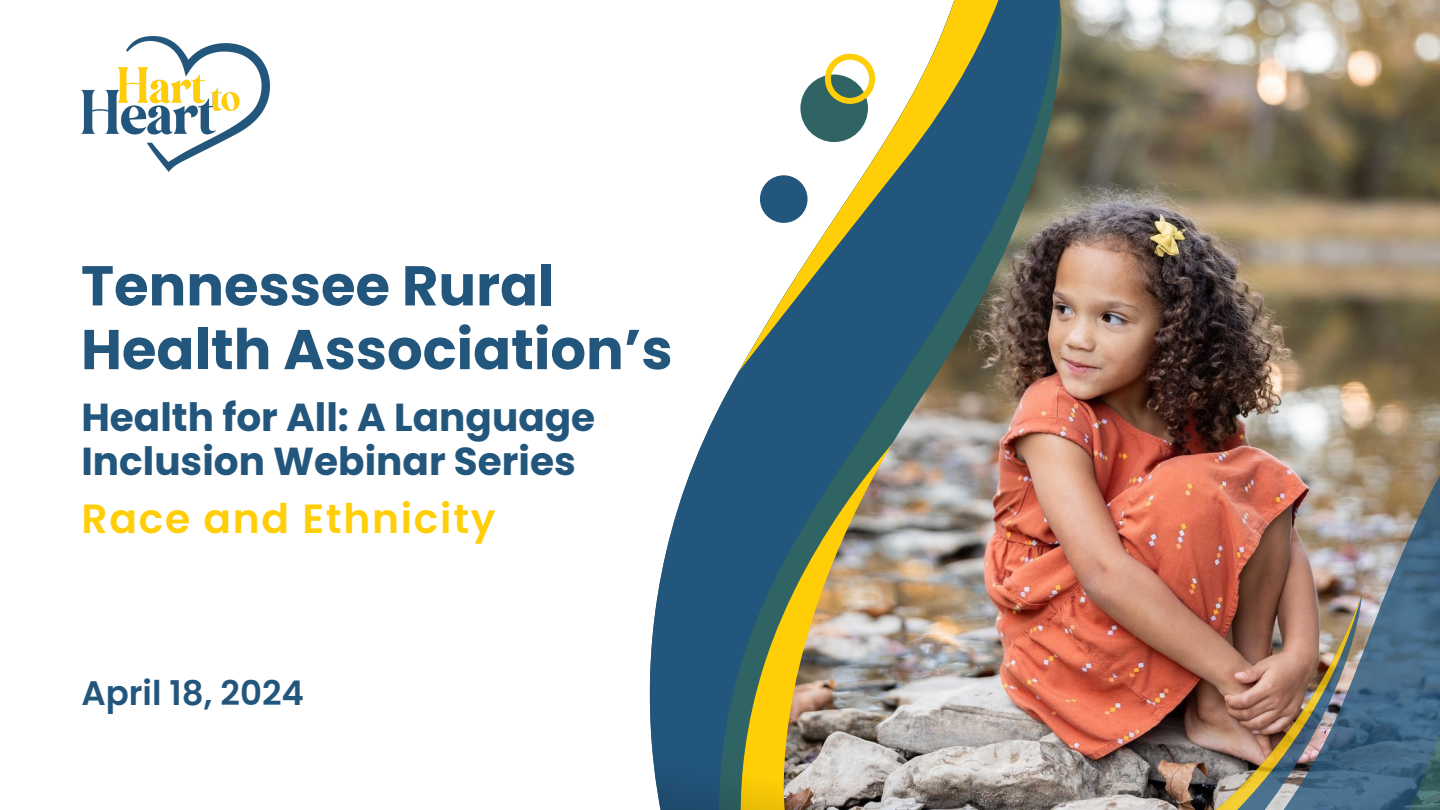
<style>
.page{position:relative;width:1440px;height:810px;background:#fff}
.page>*{position:absolute;margin:0;border:0;box-sizing:border-box;transform-origin:0 0}
.t1{font:700 56px/63.8px "Poppins";color:#23567c}
.t2{font:600 40.8px "Poppins";letter-spacing:.045em;color:#ffce07}
.t3{font:700 39px/44.2px "Poppins";color:#23567c}
.t4{font:600 34px "Poppins";color:#23567c}
</style>
<div class="page">
<svg style="left:649px;top:371px;width:90px;height:363px;fill:#23567c"></svg>
<svg style="left:706px;top:396px;width:78px;height:338px;background:#3e666e"></svg>
<svg style="left:739px;top:175px;width:45px;height:236px"></svg>
<svg style="left:651px;top:734px;width:133px;height:76px;background:#6c7e54"></svg>
<img style="left:784px;top:0;width:656px;height:810px">
<img style="left:1080px;top:225px;width:360px;height:585px">
<img style="left:1086px;top:230px;width:354px;height:580px">
<svg style="left:1421px;top:254px;width:19px;height:359px;background:#717268"></svg>
<img style="left:1094px;top:587px;width:334px;height:223px">
<svg style="left:1094px;top:806px;width:132px;height:4px"></svg>
<div style="left:800px;top:75px;width:68px;height:67px;background:#306464;border-radius:50%"></div>
<div style="left:760px;top:175px;width:48px;height:48px;background:#23567c;border-radius:50%"></div>
<svg style="left:825px;top:54px;width:50px;height:50px"></svg>
<img style="left:81px;top:37px;width:189px;height:134px">
<p class="t1" style="left:81px;top:254px;width:593px">Tennessee Rural<br>Health Association’s</p>
<h1 class="t3" style="left:81px;top:395px;width:515px">Health for All: A Language<br>Inclusion Webinar Series</h1>
<h2 class="t2" style="left:81px;top:490px;width:416px">Race and Ethnicity</h2>
<p class="t4" style="left:81px;top:669px;width:224px">April 18, 2024</p>
</div>
